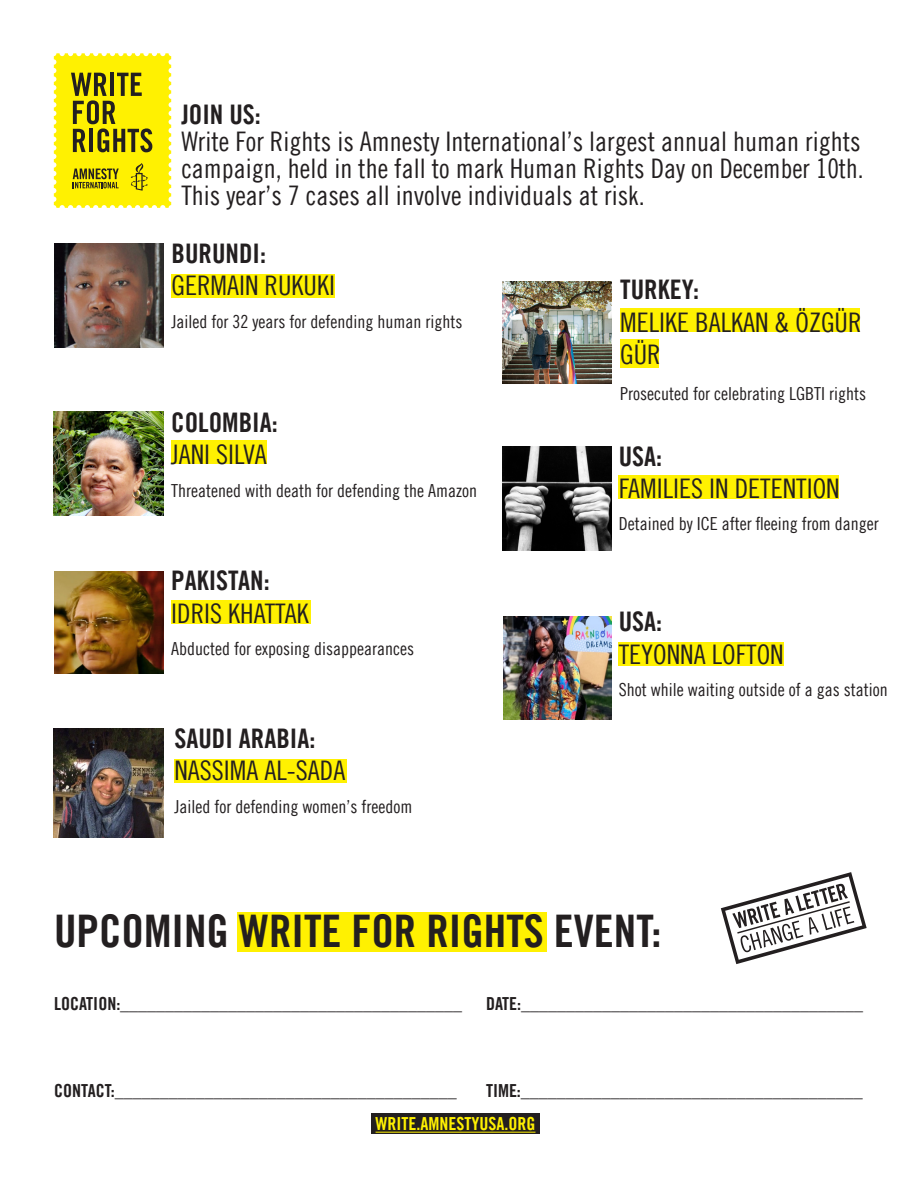
<style>
.page{position:relative;width:918px;height:1188px;background:#fff}
.page>*{position:absolute;margin:0;border:0;box-sizing:border-box;transform-origin:0 0}
.t1{font:45px "Amnesty Trade Gothic Bd Cn 20";color:#231f20}
.t2{font:27px/27px "Amnesty Trade Gothic Cn 18";color:#231f20}
.t3{font:27px "Amnesty Trade Gothic Bd Cn 20";color:#231f20}
.t4{font:18px "Amnesty Trade Gothic Cn 18";color:#231f20}
.t5{font:18px "Amnesty Trade Gothic Bd Cn 20";color:#231f20}
.t6{font:18px "Amnesty Trade Gothic Bd Cn 20";color:#fff101}
</style>
<div class="page">
<div style="left:620px;top:339px;width:39px;height:29px;background:#fff101"></div>
<div style="left:619px;top:642px;width:165px;height:23px;background:#fff101"></div>
<svg style="left:54px;top:53px;width:117px;height:155px;background:#dcd00f"></svg>
<div style="left:238px;top:912px;width:309px;height:40px;background:#fff101"></div>
<div style="left:171px;top:274px;width:164px;height:23px;background:#fff101"></div>
<img style="left:54px;top:243px;width:109px;height:105px">
<div style="left:172px;top:440px;width:95px;height:23px;background:#fff101"></div>
<img style="left:54px;top:411px;width:109px;height:104px">
<div style="left:171px;top:600px;width:140px;height:23px;background:#fff101"></div>
<img style="left:54px;top:572px;width:109px;height:102px">
<img style="left:54px;top:728px;width:109px;height:109px">
<div style="left:174px;top:759px;width:173px;height:24px;background:#fff101"></div>
<div style="left:620px;top:309px;width:240px;height:23px;background:#fff101"></div>
<img style="left:502px;top:281px;width:110px;height:103px">
<div style="left:619px;top:475px;width:220px;height:24px;background:#fff101"></div>
<img style="left:502px;top:446px;width:110px;height:104px">
<svg style="left:721px;top:872px;width:146px;height:92px"></svg>
<div style="left:371px;top:1114px;width:169px;height:20px;background:#231f20"></div>
<hr style="left:376px;top:1132px;width:160px;height:1px;background:#fff101">
<img style="left:504px;top:617px;width:108px;height:102px">
<p class="t3" style="left:181px;top:98px;width:81px">JOIN US:</p>
<p class="t2" style="left:181px;top:128px;width:684px;text-align:justify">Write For Rights is Amnesty International’s largest annual human rights campaign, held in the fall to mark Human Rights Day on December 10th.<br>This year’s 7 cases all involve individuals at risk.</p>
<p class="t3" style="left:172px;top:237px;width:96px">BURUNDI:</p>
<p class="t2" style="left:172px;top:272px;width:165px">GERMAIN RUKUKI</p>
<p class="t4" style="left:172px;top:310px;width:292px">Jailed for 32 years for defending human rights</p>
<p class="t3" style="left:171px;top:406px;width:108px">COLOMBIA:</p>
<p class="t2" style="left:171px;top:441px;width:97px">JANI SILVA</p>
<p class="t4" style="left:171px;top:479px;width:307px">Threatened with death for defending the Amazon</p>
<p class="t3" style="left:171px;top:564px;width:100px">PAKISTAN:</p>
<p class="t2" style="left:171px;top:599px;width:139px">IDRIS KHATTAK</p>
<p class="t4" style="left:171px;top:638px;width:244px">Abducted for exposing disappearances</p>
<p class="t3" style="left:174px;top:722px;width:142px">SAUDI ARABIA:</p>
<p class="t2" style="left:174px;top:757px;width:172px">NASSIMA AL-SADA</p>
<p class="t4" style="left:174px;top:795px;width:239px">Jailed for defending women’s freedom</p>
<p class="t3" style="left:620px;top:273px;width:80px">TURKEY:</p>
<p class="t2" style="left:620px;top:306px;width:243px;line-height:32.4px">MELIKE BALKAN &amp; ÖZGÜR<br>GÜR</p>
<p class="t4" style="left:620px;top:383px;width:247px">Prosecuted for celebrating LGBTI rights</p>
<p class="t3" style="left:619px;top:440px;width:45px">USA:</p>
<p class="t2" style="left:619px;top:475px;width:222px">FAMILIES IN DETENTION</p>
<p class="t4" style="left:619px;top:513px;width:261px">Detained by ICE after fleeing from danger</p>
<p class="t3" style="left:619px;top:605px;width:45px">USA:</p>
<p class="t2" style="left:619px;top:640px;width:166px">TEYONNA LOFTON</p>
<p class="t4" style="left:619px;top:679px;width:270px">Shot while waiting outside of a gas station</p>
<p class="t1" style="left:54px;top:903px;width:609px">UPCOMING WRITE FOR RIGHTS EVENT:</p>
<p class="t5" style="left:54px;top:993px;width:410px">LOCATION:______________________________________</p>
<p class="t5" style="left:486px;top:993px;width:379px">DATE:______________________________________</p>
<p class="t5" style="left:54px;top:1079px;width:404px">CONTACT:______________________________________</p>
<p class="t5" style="left:486px;top:1079px;width:378px">TIME:______________________________________</p>
<p class="t6" style="left:376px;top:1113px;width:161px">WRITE.AMNESTYUSA.ORG</p>
</div>
